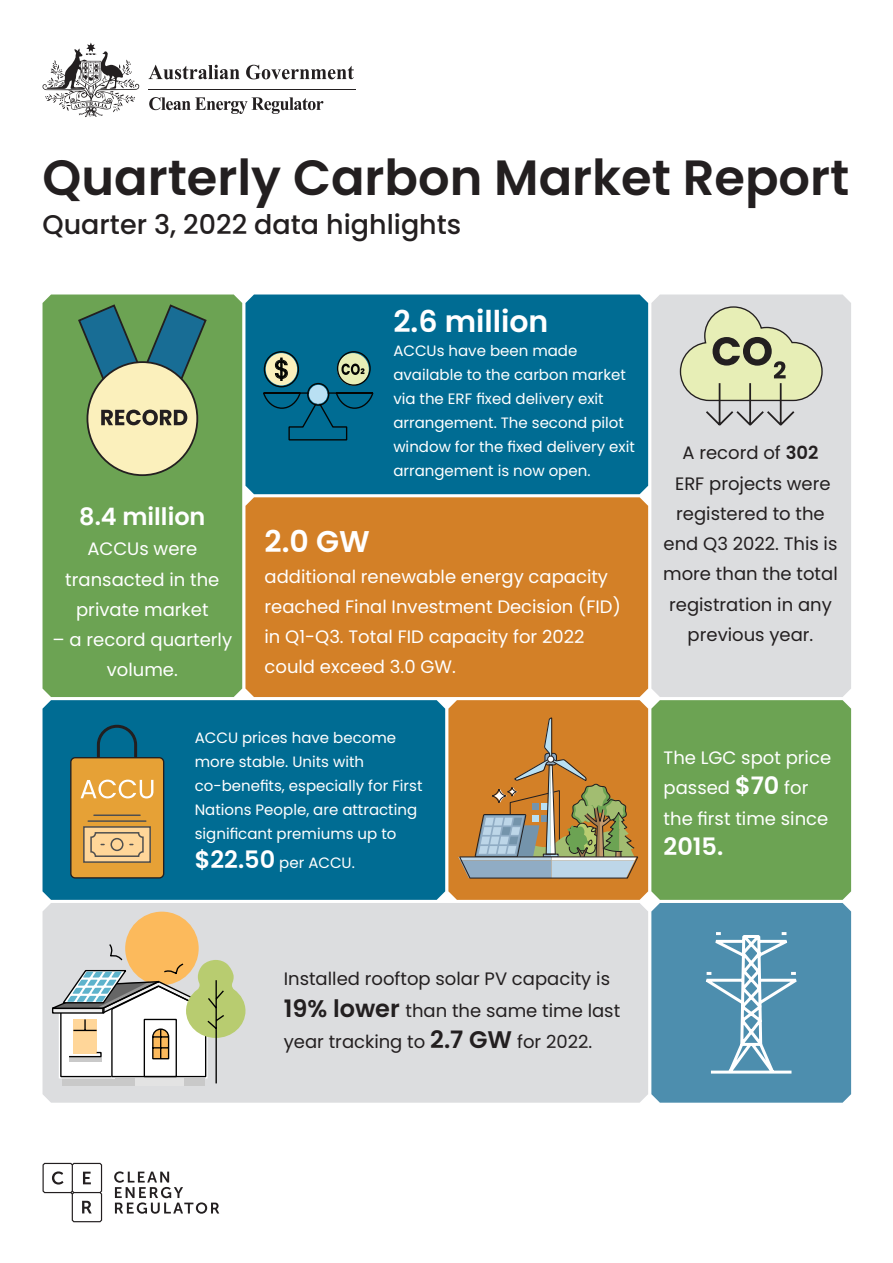
<style>
.page{position:relative;width:893px;height:1263px;background:#fff}
.page>*{position:absolute;margin:0;border:0;box-sizing:border-box;transform-origin:0 0}
.t1{font:600 49.5px "Poppins";color:#231f20}
.t2{font:600 30px "Poppins";color:#fff}
.t3{font:500 27px "Poppins";color:#231f20}
.t4{font:600 24px "Poppins";color:#fff}
.t5{font:18px/30.3px "Poppins";color:#fff;text-align:center}
.t6{font:18px/30.3px "Poppins";color:#231f20}
.t7{font:15px/24px "Poppins";color:#fff}
.s1{font-weight:600;font-size:24px}
.s2{font-weight:600}
</style>
<div class="page">
<div style="left:651px;top:294px;width:200px;height:403px;background:#dcdddf"></div>
<div style="left:245px;top:294px;width:403px;height:200px;background:#006c93"></div>
<div style="left:245px;top:497px;width:403px;height:200px;background:#d38027"></div>
<div style="left:43px;top:903px;width:405px;height:200px;background:#dcdddf"></div>
<div style="left:43px;top:294px;width:199px;height:403px;background:#6ca353"></div>
<div style="left:43px;top:700px;width:402px;height:200px;background:#006c93"></div>
<svg style="left:448px;top:700px;width:403px;height:403px;background:#9aa98d"></svg>
<div style="left:87px;top:362px;width:110px;height:113px;background:#fbf0bc;border-radius:50%"></div>
<svg style="left:77px;top:303px;width:131px;height:131px"></svg>
<svg style="left:679px;top:306px;width:144px;height:121px;background:#cdd1b7"></svg>
<div style="left:71px;top:758px;width:93px;height:120px;background:#e6a136;border-radius:4px"></div>
<div style="left:70px;top:757px;width:94px;height:121px;border:1px solid #231f20;border-radius:4px"></div>
<svg style="left:81px;top:780px;width:72px;height:18px"></svg>
<svg style="left:83px;top:814px;width:68px;height:49px"></svg>
<svg style="left:96px;top:724px;width:42px;height:35px"></svg>
<svg style="left:149px;top:97px;width:174px;height:17px"></svg>
<svg style="left:148px;top:65px;width:206px;height:14px"></svg>
<hr style="left:148px;top:89px;width:208px;height:1px;background:#231f20">
<svg style="left:42px;top:43px;width:97px;height:74px"></svg>
<svg style="left:114px;top:1171px;width:105px;height:43px"></svg>
<svg style="left:43px;top:1163px;width:59px;height:59px"></svg>
<svg style="left:262px;top:350px;width:113px;height:91px;background:#1e7087"></svg>
<div style="left:309px;top:385px;width:18px;height:19px;background:#b9e0f3;border-radius:50%"></div>
<div style="left:307px;top:383px;width:22px;height:23px;border:1px solid #040503;border-radius:50%"></div>
<div style="left:125px;top:912px;width:74px;height:73px;background:#fcba5c;border-radius:50%"></div>
<svg style="left:46px;top:943px;width:199px;height:142px"></svg>
<p class="t1" style="left:43px;top:149px;width:808px">Quarterly Carbon Market Report</p>
<p class="t3" style="left:43px;top:209px;width:420px">Quarter 3, 2022 data highlights</p>
<p class="t4" style="left:79px;top:503px;width:128px">8.4 million</p>
<p class="t5" style="left:65px;top:534px;width:156px">ACCUs were transacted in the private market</p>
<p class="t5" style="left:53px;top:625px;width:181px">– a record quarterly volume.</p>
<p class="t2" style="left:393px;top:304px;width:157px">2.6 million</p>
<p class="t7" style="left:393px;top:339px;width:243px">ACCUs have been made available to the carbon market via the ERF fixed delivery exit arrangement. The second pilot window for the fixed delivery exit arrangement is now open.</p>
<p class="t2" style="left:265px;top:524px;width:107px">2.0 GW</p>
<p class="t5" style="left:265px;top:561px;width:358px;text-align:left">additional renewable energy capacity reached Final Investment Decision (FID) in Q1-Q3. Total FID capacity for 2022 could exceed 3.0 GW.</p>
<p class="t7" style="left:195px;top:726px;width:229px">ACCU prices have become more stable. Units with co-benefits, especially for First<br>Nations People, are attracting significant premiums up to</p>
<p class="t7" style="left:195px;top:851px;width:162px"><span class="s1">$22.50</span> per ACCU.</p>
<p class="t6" style="left:682px;top:438px;width:138px">A record of <span class="s2">302</span></p>
<p class="t6" style="left:663px;top:468px;width:176px;text-align:center">ERF projects were registered to the end Q3 2022. This is more than the total registration in any previous year.</p>
<p class="t5" style="left:664px;top:743px;width:169px;text-align:left">The LGC spot price passed <span class="s1">$70</span> for the first time since</p>
<p class="t4" style="left:664px;top:832px;width:61px">2015.</p>
<p class="t6" style="left:284px;top:964px;width:328px">Installed rooftop solar PV capacity is</p>
<p class="t6" style="left:284px;top:995px;width:338px;line-height:31.5px"><span class="s1">19% lower</span> than the same time last year tracking to <span class="s1">2.7 GW</span> for 2022.</p>
</div>
